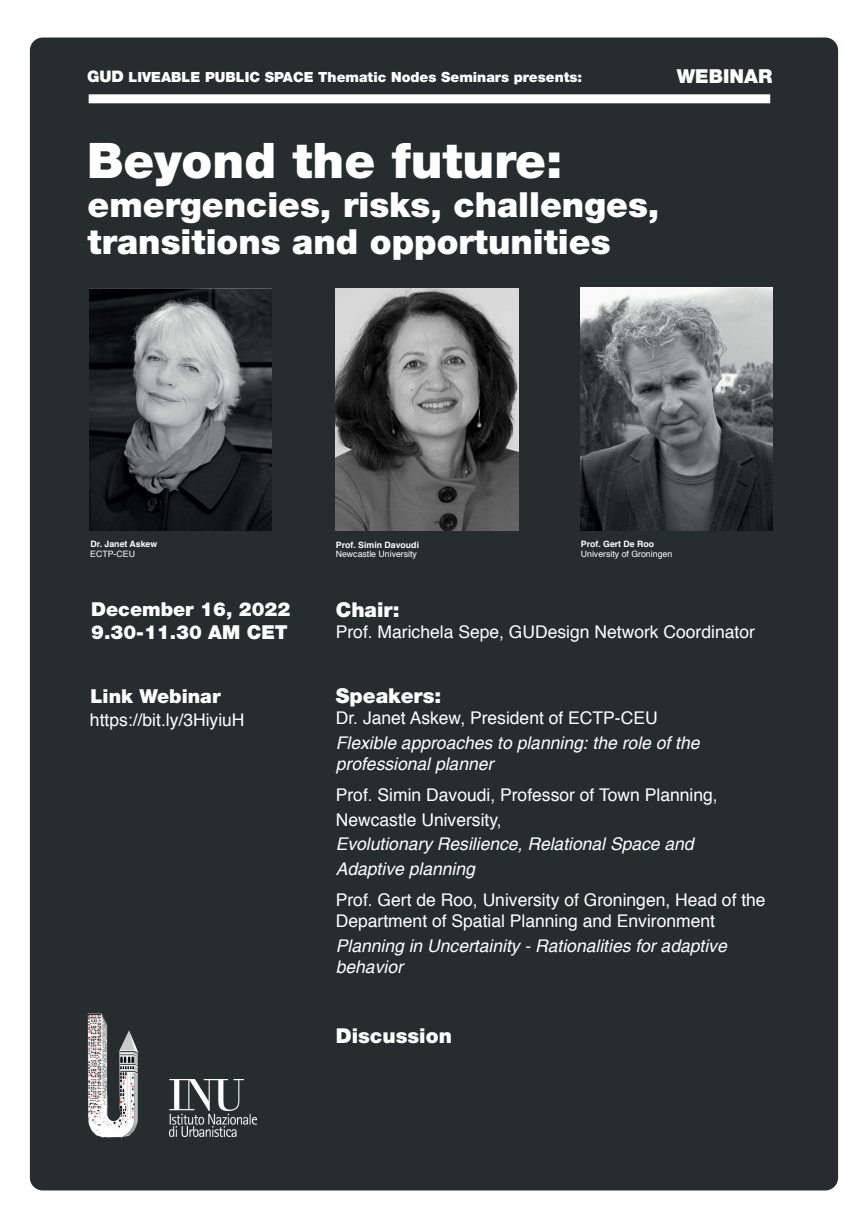
<style>
.page{position:relative;width:868px;height:1228px;background:#fff}
.page>*{position:absolute;margin:0;border:0;box-sizing:border-box;transform-origin:0 0}
.t1{font:900 49.07px "Helvetica Neue LT Pro";color:#fff}
.t2{font:900 34.65px/36.8px "Helvetica Neue LT Pro";color:#fff}
.t3{font:900 20.51px "Helvetica Neue LT Pro";color:#fff}
.t4{font:900 19.25px/23.1px "Helvetica Neue LT Pro";color:#fff}
.t5{font:17.5px/24.5px "Helvetica";color:#fff}
.t6{font:italic 17.5px/21px "Helvetica";color:#fff}
.t7{font:900 14.04px "Helvetica Neue LT Pro";color:#fff}
.t8{font:8.75px "Helvetica";color:#fff}
.t9{font:700 8.75px "Helvetica";color:#fff}
.s1{font-size:15.92px}
</style>
<div class="page">
<div style="left:30px;top:38px;width:808px;height:1152px;background:#272d2f;border-radius:13px"></div>
<div style="left:89px;top:94px;width:681px;height:9px;background:#fff"></div>
<img style="left:87px;top:1013px;width:52px;height:126px">
<img style="left:169px;top:1079px;width:88px;height:57px">
<img style="left:580px;top:288px;width:193px;height:243px">
<img style="left:90px;top:288px;width:181px;height:243px">
<img style="left:336px;top:288px;width:183px;height:243px">
<p class="t7" style="left:87px;top:69px;width:497px"><span class="s1">GUD</span> LIVEABLE PUBLIC SPACE Thematic Nodes Seminars presents:</p>
<p class="t4" style="left:677px;top:65px;width:97px">WEBINAR</p>
<h1 class="t1" style="left:87px;top:131px;width:477px">Beyond the future:</h1>
<h2 class="t2" style="left:88px;top:187px;width:573px">emergencies, risks, challenges, transitions and opportunities</h2>
<p class="t9" style="left:90px;top:537px;width:68px">Dr. Janet Askew</p>
<p class="t8" style="left:90px;top:547px;width:46px">ECTP-CEU</p>
<p class="t9" style="left:336px;top:537px;width:85px">Prof. Simin Davoudi</p>
<p class="t8" style="left:336px;top:547px;width:83px">Newcastle University</p>
<p class="t9" style="left:581px;top:537px;width:75px">Prof. Gert De Roo</p>
<p class="t8" style="left:581px;top:547px;width:93px">University of Groningen</p>
<p class="t4" style="left:91px;top:598px;width:201px">December 16, 2022<br>9.30-11.30 AM CET</p>
<p class="t3" style="left:336px;top:598px;width:65px">Chair:</p>
<p class="t5" style="left:336px;top:620px;width:421px">Prof. Marichela Sepe, GUDesign Network Coordinator</p>
<p class="t4" style="left:90px;top:684px;width:132px">Link Webinar</p>
<p class="t5" style="left:90px;top:708px;width:156px">https://bit.ly/3HiyiuH</p>
<p class="t3" style="left:336px;top:683px;width:107px">Speakers:</p>
<p class="t5" style="left:336px;top:706px;width:323px">Dr. Janet Askew, President of ECTP-CEU</p>
<p class="t6" style="left:336px;top:733px;width:365px">Flexible approaches to planning: the role of the professional planner</p>
<p class="t5" style="left:336px;top:783px;width:383px">Prof. Simin Davoudi, Professor of Town Planning,<br>Newcastle University,</p>
<p class="t6" style="left:336px;top:832px;width:359px;line-height:24.5px">Evolutionary Resilience, Relational Space and<br>Adaptive planning</p>
<p class="t5" style="left:336px;top:890px;width:431px;line-height:21px">Prof. Gert de Roo, University of Groningen, Head of the<br>Department of Spatial Planning and Environment</p>
<p class="t6" style="left:336px;top:936px;width:392px">Planning in Uncertainity - Rationalities for adaptive behavior</p>
<p class="t3" style="left:336px;top:1023px;width:118px">Discussion</p>
</div>
